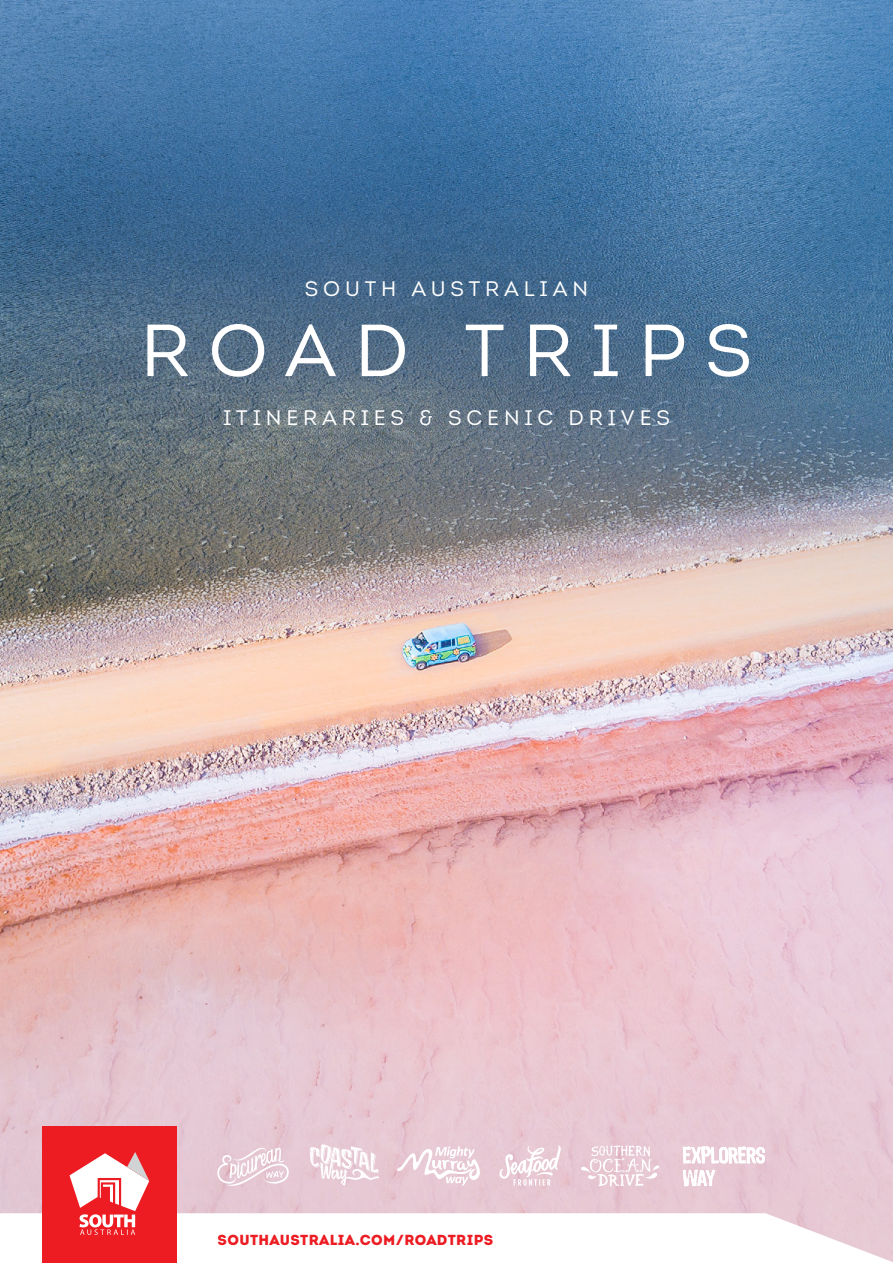
<style>
.page{position:relative;width:893px;height:1263px;background:#fff}
.page>*{position:absolute;margin:0;border:0;box-sizing:border-box;transform-origin:0 0}
.t1{font:73.5px "Adelaide Intro";letter-spacing:.25em;color:#fff}
.t2{font:21px "Adelaide Intro";letter-spacing:.23em;color:#fff}
.t3{font:900 14.55px "Adelaide Intro";letter-spacing:.025em;color:#ed1c23}
</style>
<div class="page">
<svg style="left:0;top:0;width:893px;height:513px;background:#4f7497"></svg>
<img style="left:0;top:513px;width:893px;height:631px">
<div style="left:43px;top:1126px;width:134px;height:134px;background:#ed1c23"></div>
<svg style="left:0;top:1144px;width:893px;height:119px"></svg>
<p class="t2" style="left:305px;top:276px;width:285px">SOUTH AUSTRALIAN</p>
<h1 class="t1" style="left:141px;top:306px;width:613px">ROAD TRIPS</h1>
<p class="t2" style="left:223px;top:405px;width:448px">ITINERARIES &amp; SCENIC DRIVES</p>
<p class="t3" style="left:218px;top:1230px;width:277px">SOUTHAUSTRALIA.COM/ROADTRIPS</p>
</div>
